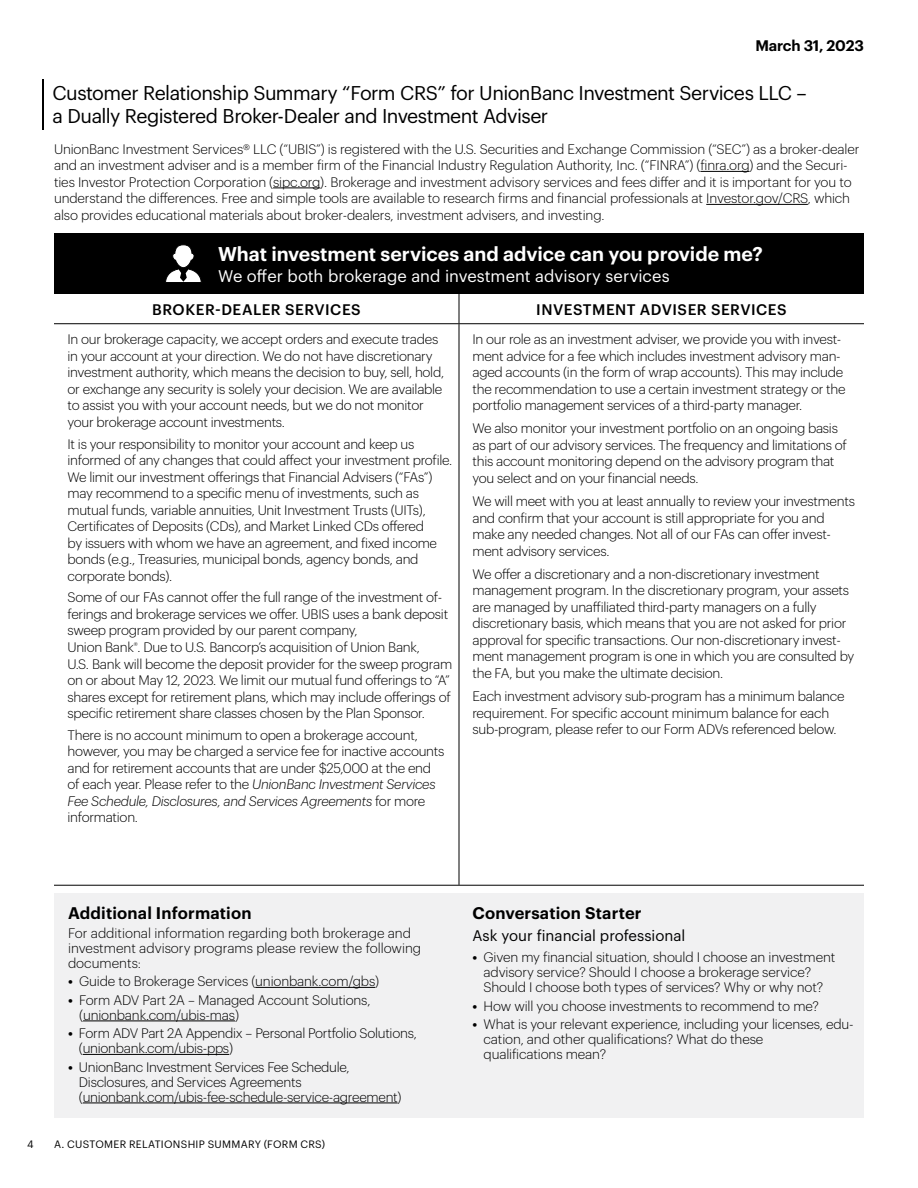
<style>
.page{position:relative;width:918px;height:1188px;background:#fff}
.page>*{position:absolute;margin:0;border:0;box-sizing:border-box;transform-origin:0 0}
.t1{font:19.5px/22.5px "Graphik";letter-spacing:-.025em;color:#000}
.t2{font:600 19.5px "Graphik";color:#fff}
.t3{font:16.5px "Graphik";letter-spacing:.005em;color:#fff}
.t4{font:600 16.5px "Graphik";letter-spacing:.01em;color:#000}
.t5{font:500 15px "Graphik";letter-spacing:.03em;color:#000}
.t6{font:15px "Graphik";color:#000}
.t7{font:600 15px "Graphik";letter-spacing:-.01em;color:#000}
.t8{font:300 13.5px/16.5px "Graphik";letter-spacing:-.02em;color:#000}
.t9{font:300 13.5px/15px "Graphik";color:#000}
.t10{font:10.5px "Graphik";letter-spacing:.025em;color:#000}
.s1{font-style:italic}
.s2{font-weight:600}
</style>
<div class="page">
<hr style="left:700px;top:171px;width:50px;height:1px;background:#000">
<hr style="left:273px;top:188px;width:47px;height:1px;background:#000">
<hr style="left:706px;top:204px;width:102px;height:1px;background:#000">
<div style="left:54px;top:233px;width:810px;height:61px;background:#000"></div>
<hr style="left:54px;top:323px;width:405px;height:1px;background:#000">
<hr style="left:54px;top:885px;width:405px;height:1px;background:#000">
<hr style="left:459px;top:324px;width:1px;height:561px;background:#000">
<hr style="left:459px;top:323px;width:405px;height:1px;background:#000">
<hr style="left:459px;top:885px;width:405px;height:1px;background:#000">
<svg style="left:165px;top:244px;width:37px;height:38px"></svg>
<div style="left:54px;top:893px;width:810px;height:225px;background:#f1f1f2"></div>
<hr style="left:255px;top:987px;width:120px;height:1px;background:#000">
<hr style="left:83px;top:1021px;width:152px;height:1px;background:#000">
<hr style="left:83px;top:1054px;width:146px;height:1px;background:#000">
<hr style="left:83px;top:1103px;width:315px;height:1px;background:#000">
<hr style="left:42px;top:79px;width:2px;height:51px;background:#000">
<p class="t7" style="left:755px;top:34px;width:110px">March 31, 2023</p>
<h1 class="t1" style="left:52px;top:80px;width:756px">Customer Relationship Summary “Form CRS” for UnionBanc Investment Services LLC – a Dually Registered Broker-Dealer and Investment Adviser</h1>
<p class="t8" style="left:54px;top:139px;width:807px">UnionBanc Investment Services® LLC (“UBIS”) is registered with the U.S. Securities and Exchange Commission (“SEC”) as a broker-dealer and an investment adviser and is a member firm of the Financial Industry Regulation Authority, Inc. (“FINRA”) (finra.org) and the Securi&shy;ties Investor Protection Corporation (sipc.org). Brokerage and investment advisory services and fees differ and it is important for you to understand the differences. Free and simple tools are available to research firms and financial professionals at Investor.gov/CRS, which also provides educational materials about broker-dealers, investment advisers, and investing.</p>
<h1 class="t2" style="left:218px;top:239px;width:546px">What investment services and advice can you provide me?</h1>
<p class="t3" style="left:218px;top:264px;width:453px">We offer both brokerage and investment advisory services</p>
<p class="t5" style="left:152px;top:298px;width:210px">BROKER-DEALER SERVICES</p>
<p class="t5" style="left:536px;top:298px;width:252px">INVESTMENT ADVISER SERVICES</p>
<p class="t8" style="left:68px;top:330px;width:378px">In our brokerage capacity, we accept orders and execute trades in your account at your direction. We do not have discretionary investment authority, which means the decision to buy, sell, hold, or exchange any security is solely your decision. We are available to assist you with your account needs, but we do not monitor your brokerage account investments.</p>
<p class="t8" style="left:68px;top:434px;width:386px">It is your responsibility to monitor your account and keep us informed of any changes that could affect your investment profile.<br>We limit our investment offerings that Financial Advisers (“FAs”) may recommend to a specific menu of investments, such as mutual funds, variable annuities, Unit Investment Trusts (UITs), Certificates of Deposits (CDs), and Market Linked CDs offered<br>by issuers with whom we have an agreement, and fixed income bonds (e.g., Treasuries, municipal bonds, agency bonds, and corporate bonds).</p>
<p class="t8" style="left:67px;top:588px;width:386px">Some of our FAs cannot offer the full range of the investment of&shy;ferings and brokerage services we offer. UBIS uses a bank deposit sweep program provided by our parent company,<br>Union Bank<sup>®</sup>. Due to U.S. Bancorp’s acquisition of Union Bank,<br>U.S. Bank will become the deposit provider for the sweep program on or about May 12, 2023. We limit our mutual fund offerings to “A” shares except for retirement plans, which may include offerings of specific retirement share classes chosen by the Plan Sponsor.</p>
<p class="t8" style="left:67px;top:726px;width:378px">There is no account minimum to open a brokerage account, however, you may be charged a service fee for inactive accounts and for retirement accounts that are under $25,000 at the end of each year. Please refer to the <span class="s1">UnionBanc Investment Services Fee Schedule, Disclosures, and Services Agreements</span> for more information.</p>
<p class="t8" style="left:472px;top:330px;width:375px">In our role as an investment adviser, we provide you with invest&shy;ment advice for a fee which includes investment advisory man&shy;aged accounts (in the form of wrap accounts). This may include the recommendation to use a certain investment strategy or the portfolio management services of a third-party manager.</p>
<p class="t8" style="left:472px;top:419px;width:376px">We also monitor your investment portfolio on an ongoing basis as part of our advisory services. The frequency and limitations of this account monitoring depend on the advisory program that you select and on your financial needs.</p>
<p class="t8" style="left:472px;top:492px;width:384px">We will meet with you at least annually to review your investments and confirm that your account is still appropriate for you and make any needed changes. Not all of our FAs can offer invest&shy;ment advisory services.</p>
<p class="t8" style="left:472px;top:565px;width:383px">We offer a discretionary and a non-discretionary investment management program. In the discretionary program, your assets are managed by unaffiliated third-party managers on a fully discretionary basis, which means that you are not asked for prior approval for specific transactions. Our non-discretionary invest&shy;ment management program is one in which you are consulted by the FA, but you make the ultimate decision.</p>
<p class="t8" style="left:472px;top:687px;width:374px">Each investment advisory sub-program has a minimum balance requirement. For specific account minimum balance for each sub-program, please refer to our Form ADVs referenced below.</p>
<p class="t10" style="left:27px;top:1136px;width:8px">4</p>
<p class="t4" style="left:68px;top:900px;width:185px">Additional Information</p>
<p class="t9" style="left:68px;top:924px;width:355px">For additional information regarding both brokerage and investment advisory programs please review the following documents:</p>
<p class="t8" style="left:68px;top:972px;width:313px"><span class="s2">•</span> Guide to Brokerage Services (unionbank.com/gbs)</p>
<p class="t8" style="left:79px;top:991px;width:293px;line-height:15px;text-indent:-11px"><span class="s2">•</span> Form ADV Part 2A – Managed Account Solutions, (unionbank.com/ubis-mas)</p>
<p class="t8" style="left:79px;top:1025px;width:339px;line-height:15px;text-indent:-11px"><span class="s2">•</span> Form ADV Part 2A Appendix – Personal Portfolio Solutions, (unionbank.com/ubis-pps)</p>
<p class="t8" style="left:79px;top:1058px;width:324px;line-height:15px;text-indent:-11px"><span class="s2">•</span> UnionBanc Investment Services Fee Schedule,<br>Disclosures, and Services Agreements (unionbank.com/ubis-fee-schedule-service-agreement)</p>
<p class="t10" style="left:54px;top:1136px;width:273px">A. CUSTOMER RELATIONSHIP SUMMARY (FORM CRS)</p>
<p class="t4" style="left:472px;top:900px;width:171px">Conversation Starter</p>
<p class="t6" style="left:472px;top:924px;width:214px">Ask your financial professional</p>
<p class="t8" style="left:484px;top:949px;width:353px;line-height:15px;text-indent:-11px"><span class="s2">•</span> Given my financial situation, should I choose an investment advisory service? Should I choose a brokerage service?<br>Should I choose both types of services? Why or why not?</p>
<p class="t8" style="left:472px;top:997px;width:348px"><span class="s2">•</span> How will you choose investments to recommend to me?</p>
<p class="t8" style="left:484px;top:1016px;width:372px;line-height:15px;text-indent:-11px"><span class="s2">•</span> What is your relevant experience, including your licenses, edu&shy;cation, and other qualifications? What do these<br>qualifications mean?</p>
</div>
